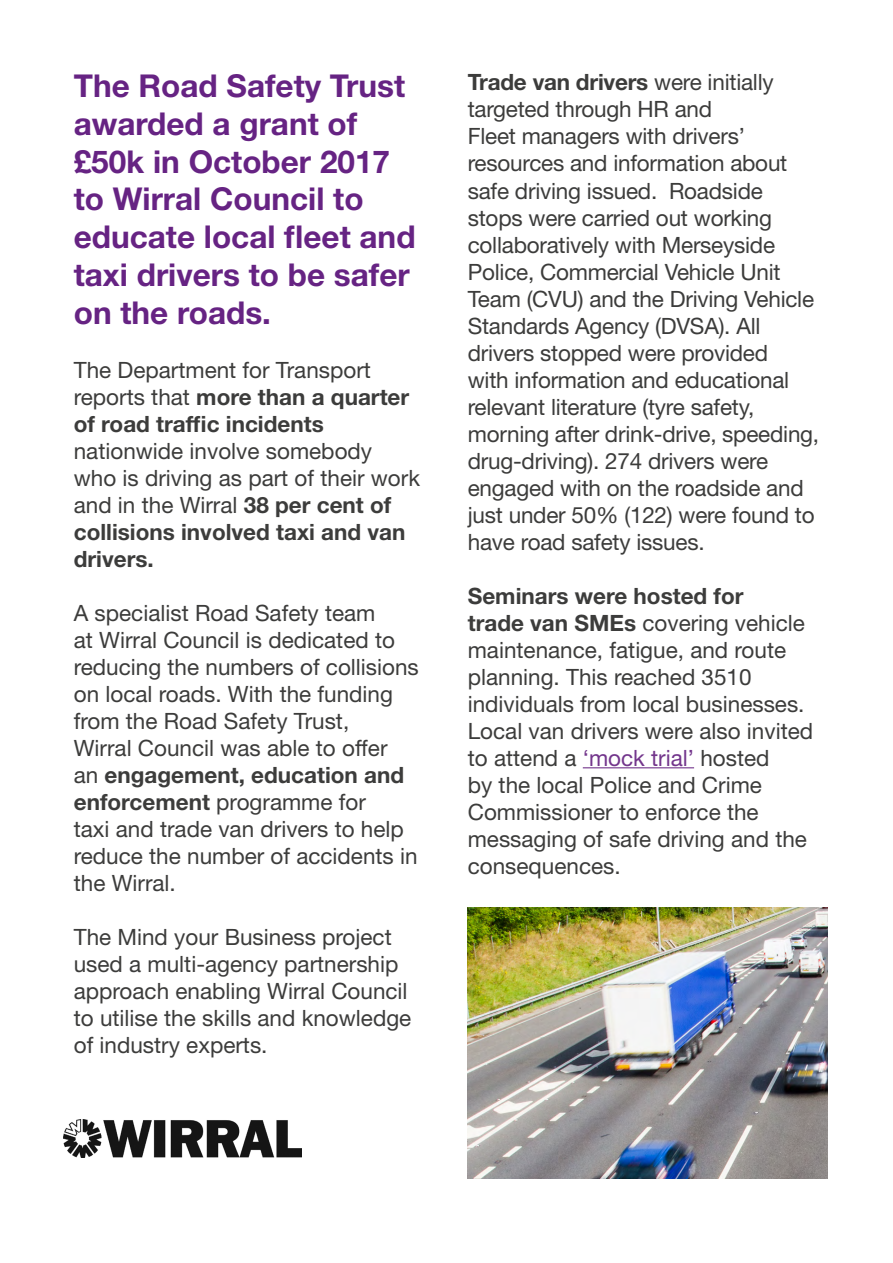
<style>
.page{position:relative;width:893px;height:1263px;background:#fff}
.page>*{position:absolute;margin:0;border:0;box-sizing:border-box;transform-origin:0 0}
.t1{font:700 31.5px/37.8px "Helvetica Neue LT Std";color:#662383}
.t2{font:22.5px/27px "Helvetica Neue LT Std";color:#3c3c3b}
.t3{font:700 22.5px/27px "Helvetica Neue LT Std";color:#3c3c3b}
.s1{font-weight:400}
.s2{font-weight:700}
.s3{color:#73368c}
</style>
<div class="page">
<hr style="left:0;top:0;width:1px;height:1263px;background:#662383">
<hr style="left:583px;top:767px;width:111px;height:1px;background:#73368c">
<img style="left:468px;top:908px;width:359px;height:270px">
<img style="left:64px;top:1119px;width:237px;height:38px">
<h1 class="t1" style="left:74px;top:66px;width:343px">The Road Safety Trust awarded a grant of £50k in October 2017 to Wirral Council to educate local fleet and taxi drivers to be safer on the roads.</h1>
<p class="t3" style="left:74px;top:356px;width:337px"><span class="s1">The Department for Transport reports that</span> more than a quarter of road traffic incidents</p>
<p class="t2" style="left:74px;top:437px;width:348px">nationwide involve somebody who is driving as part of their work and in the Wirral <span class="s2">38 per cent of collisions involved taxi and van drivers.</span></p>
<p class="t2" style="left:74px;top:599px;width:347px">A specialist Road Safety team<br>at Wirral Council is dedicated to reducing the numbers of collisions on local roads. With the funding from the Road Safety Trust,<br>Wirral Council was able to offer<br>an <span class="s2">engagement, education and enforcement</span> programme for<br>taxi and trade van drivers to help reduce the number of accidents in the Wirral.</p>
<p class="t2" style="left:74px;top:923px;width:339px">The Mind your Business project used a multi-agency partnership approach enabling Wirral Council to utilise the skills and knowledge of industry experts.</p>
<p class="t2" style="left:468px;top:69px;width:353px"><span class="s2">Trade van drivers</span> were initially targeted through HR and<br>Fleet managers with drivers’ resources and information about safe driving issued. Roadside stops were carried out working collaboratively with Merseyside<br>Police, Commercial Vehicle Unit<br>Team (CVU) and the Driving Vehicle<br>Standards Agency (DVSA). All drivers stopped were provided<br>with information and educational relevant literature (tyre safety, morning after drink-drive, speeding, drug-driving). 274 drivers were engaged with on the roadside and just under 50% (122) were found to have road safety issues.</p>
<p class="t2" style="left:468px;top:582px;width:347px"><span class="s2">Seminars were hosted for<br>trade van SMEs</span> covering vehicle maintenance, fatigue, and route planning. This reached 3510 individuals from local businesses.<br>Local van drivers were also invited to attend a <span class="s3">‘mock trial’</span> hosted<br>by the local Police and Crime<br>Commissioner to enforce the messaging of safe driving and the consequences.</p>
</div>
